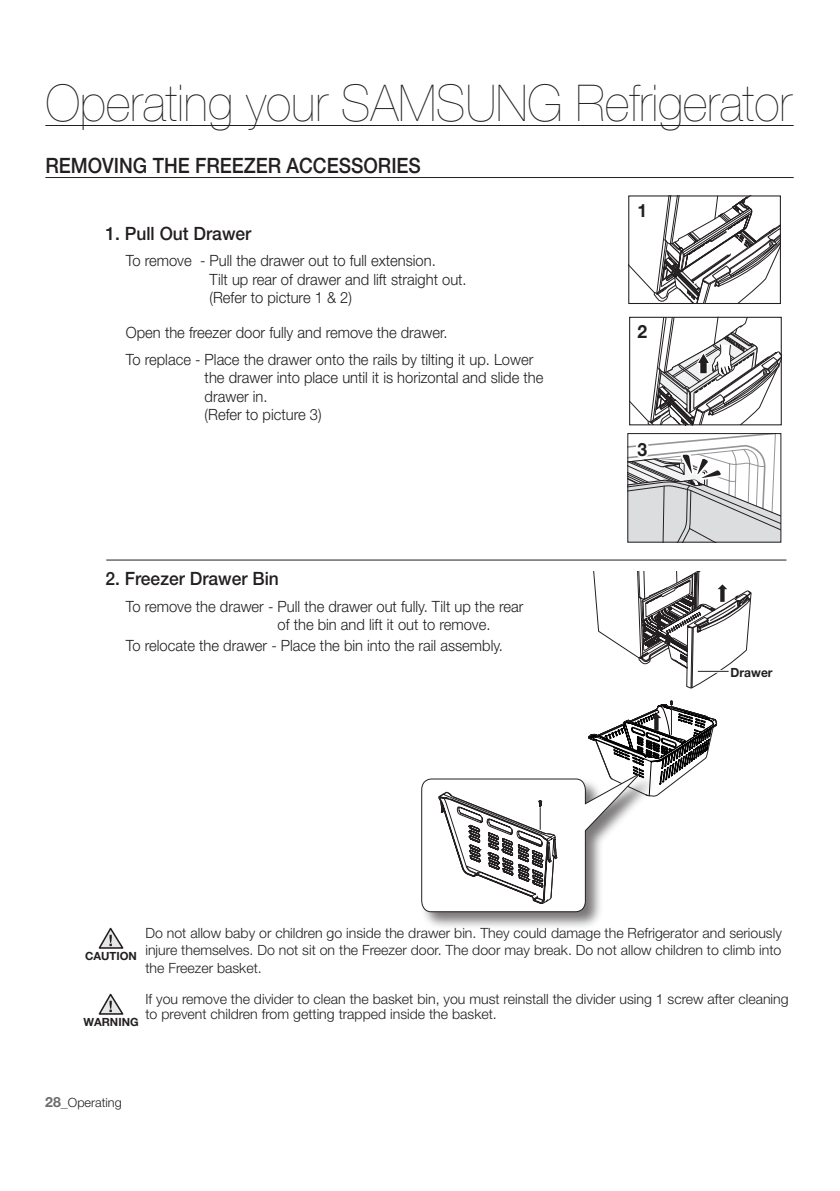
<style>
.page{position:relative;width:840px;height:1191px;background:#fff}
.page>*{position:absolute;margin:0;border:0;box-sizing:border-box;transform-origin:0 0}
.Level1__Heading_Hidd{font:200 50.8px "Helvetica Neue LT Pro";color:#231f20;scale:.95 1}
.Level2__Heading_Hidd{font:500 21.2px "Helvetica Neue LT Pro";color:#231f20;scale:.9 1}
.Level1__Headcopy{font:500 18.4px "Helvetica Neue LT Pro";color:#231f20;scale:.95 1}
.Level1__Headcopy-2{font:700 18.4px "Helvetica Neue LT Pro";color:#231f20;scale:.95 1}
.Level1__Headcopy-3{font:300 15.6px/18.6px "Helvetica Neue LT Pro";color:#231f20;scale:.95 1}
.Level1__Body{font:300 14.2px/15.6px "Helvetica Neue LT Pro";color:#231f20}
.Level1__Body-2{font:300 12.6px "Helvetica Neue LT Pro";color:#231f20}
.Level1__Headcopy-4{font:700 12.6px "Helvetica Neue LT Pro";color:#231f20;scale:.95 1}
.Table__Body{font:700 11.2px "Helvetica Neue LT Pro";color:#231f20}
.s1{font-weight:700;font-size:14.2px;color:#6c6d70}
</style>
<div class="page">
<hr style="left:45px;top:177px;width:748px;height:1px;background:#231f20">
<hr style="left:106px;top:560px;width:680px;height:1px;background:#231f20">
<hr style="left:45px;top:125px;width:748px;height:1px;background:#231f20">
<svg style="left:628px;top:195px;width:152px;height:108px"></svg>
<svg style="left:629px;top:316px;width:151px;height:110px"></svg>
<svg style="left:627px;top:433px;width:153px;height:109px"></svg>
<div style="left:420px;top:773px;width:236px;height:156px;background:#231f20;opacity:.6"></div>
<svg style="left:421px;top:572px;width:331px;height:340px"></svg>
<svg style="left:98px;top:927px;width:26px;height:22px"></svg>
<svg style="left:98px;top:993px;width:26px;height:22px"></svg>
<p class="Level1__Heading_Hidd" style="left:45px;top:74px;width:787px">Operating your SAMSUNG Refrigerator</p>
<p class="Level2__Heading_Hidd" style="left:45px;top:153px;width:418px">REMOVING THE FREEZER ACCESSORIES</p>
<p class="Level1__Headcopy" style="left:105px;top:222px;width:155px">1. Pull Out Drawer</p>
<p class="Level1__Headcopy-3" style="left:209px;top:251px;width:272px;text-indent:-84px">To remove - Pull the drawer out to full extension.<br>Tilt up rear of drawer and lift straight out. (Refer to picture 1 &amp; 2)</p>
<p class="Level1__Headcopy-3" style="left:126px;top:323px;width:340px">Open the freezer door fully and remove the drawer.</p>
<p class="Level1__Headcopy-3" style="left:204px;top:349px;width:358px;text-indent:-79px">To replace - Place the drawer onto the rails by tilting it up. Lower the drawer into place until it is horizontal and slide the drawer in.<br>(Refer to picture 3)</p>
<p class="Level1__Headcopy" style="left:105px;top:567px;width:184px">2. Freezer Drawer Bin</p>
<p class="Level1__Headcopy-3" style="left:277px;top:596px;width:260px;text-indent:-152px">To remove the drawer - Pull the drawer out fully. Tilt up the rear of the bin and lift it out to remove.</p>
<p class="Level1__Headcopy-3" style="left:126px;top:635px;width:398px">To relocate the drawer - Place the bin into the rail assembly.</p>
<p class="Level1__Headcopy-2" style="left:637px;top:199px;width:12px">1</p>
<p class="Level1__Headcopy-2" style="left:637px;top:320px;width:12px">2</p>
<p class="Level1__Headcopy-2" style="left:637px;top:438px;width:12px">3</p>
<p class="Level1__Headcopy-4" style="left:730px;top:664px;width:46px">Drawer</p>
<p class="Level1__Body" style="left:145px;top:924px;width:637px">Do not allow baby or children go inside the drawer bin. They could damage the Refrigerator and seriously</p>
<p class="Level1__Body" style="left:145px;top:942px;width:637px">injure themselves. Do not sit on the Freezer door. The door may break. Do not allow children to climb into</p>
<p class="Level1__Body" style="left:145px;top:959px;width:118px">the Freezer basket.</p>
<p class="Level1__Body" style="left:145px;top:990px;width:644px">If you remove the divider to clean the basket bin, you must reinstall the divider using 1 screw after cleaning to prevent children from getting trapped inside the basket.</p>
<p class="Table__Body" style="left:85px;top:949px;width:53px">CAUTION</p>
<p class="Table__Body" style="left:83px;top:1015px;width:57px">WARNING</p>
<p class="Level1__Body-2" style="left:45px;top:1095px;width:78px"><span class="s1">28_</span>Operating</p>
</div>
